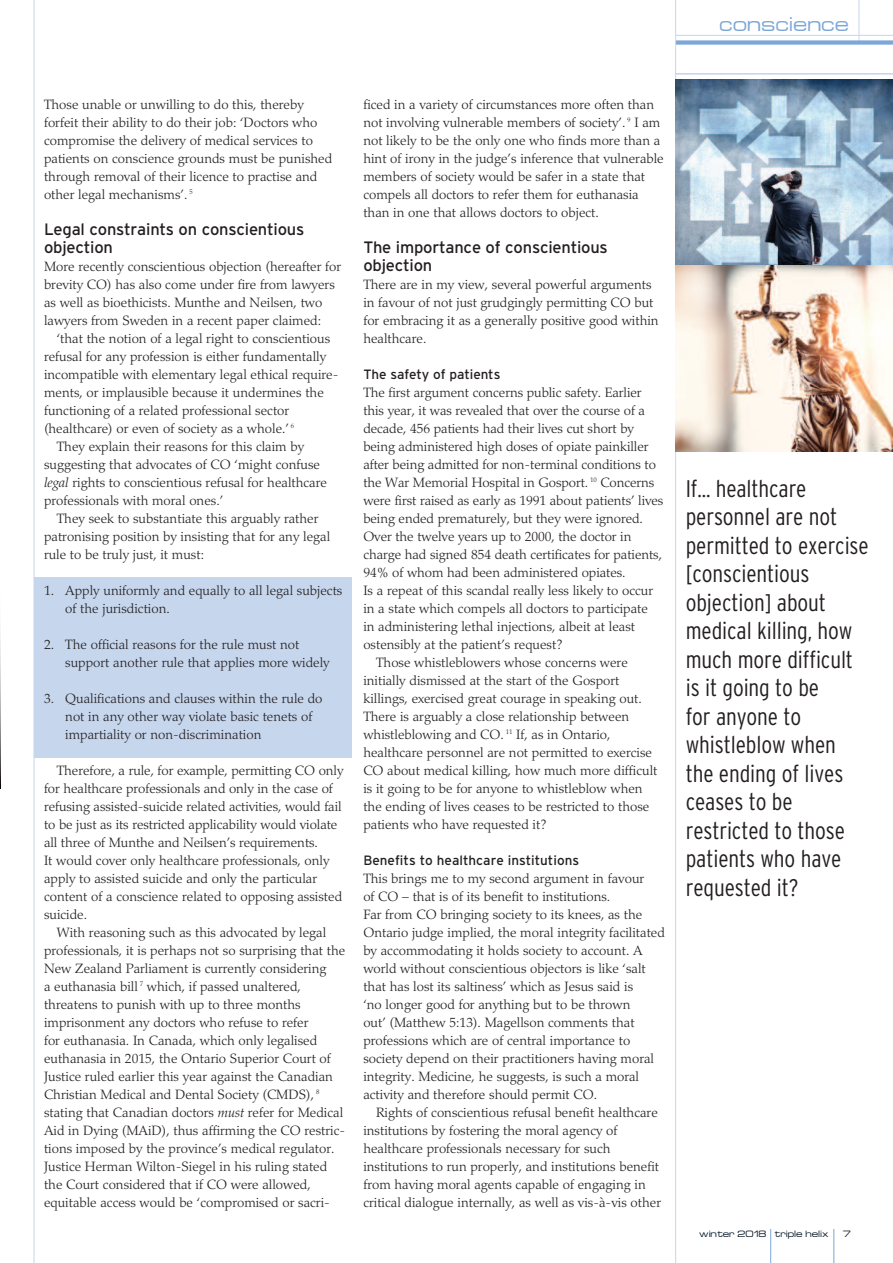
<style>
.page{position:relative;width:893px;height:1263px;background:#fff}
.page>*{position:absolute;margin:0;border:0;box-sizing:border-box;transform-origin:0 0}
.t1{font:300 condensed 24px/28.5px "Interstate";letter-spacing:-.005em;color:#231f20}
.t2{font:18px "Euro Technic Ext";color:#7ca7d8}
.t3{font:16.5px/18px "Interstate";letter-spacing:-.015em;color:#231f20}
.t4{font:300 13.5px/18px "Palatino";color:#231f20}
.t5{font:13.5px "Interstate";color:#231f20}
.t6{font:8.25px "Euro Technic Ext";color:#001322}
.t7{font:8.25px "Euro Technic Ext";color:#231f20}
.s1{font-style:italic}
</style>
<div class="page">
<div style="left:34px;top:577px;width:317px;height:180px;background:#c6d6ed"></div>
<hr style="left:833px;top:1229px;width:1px;height:34px;background:#7ca7d8">
<hr style="left:770px;top:1229px;width:1px;height:34px;background:#7ca7d8">
<hr style="left:0;top:0;width:1px;height:784px;background:#7dd3f6">
<svg style="left:0;top:576px;width:1px;height:212px"></svg>
<hr style="left:858px;top:0;width:1px;height:43px;background:#c6d6ed">
<hr style="left:676px;top:35px;width:217px;height:1px;background:#c6d6ed">
<div style="left:676px;top:40px;width:217px;height:5px;background:#7ca7d8"></div>
<hr style="left:34px;top:0;width:1px;height:1263px;background:#c6d6ed">
<hr style="left:676px;top:73px;width:217px;height:1px;background:#c6d6ed">
<hr style="left:675px;top:0;width:1px;height:1263px;background:#c6d6ed">
<div style="left:0;top:0;width:14px;height:17px;background:#fff"></div>
<img style="left:676px;top:80px;width:217px;height:186px">
<img style="left:676px;top:266px;width:217px;height:186px">
<h2 class="t2" style="left:719px;top:15px;width:131px">conscience</h2>
<p class="t4" style="left:44px;top:97px;width:290px">Those unable or unwilling to do this, thereby forfeit their ability to do their job: ‘Doctors who compromise the delivery of medical services to patients on conscience grounds must be punished through removal of their licence to practise and other legal mechanisms’. <sup>5</sup></p>
<p class="t3" style="left:44px;top:221px;width:262px">Legal constraints on conscientious objection</p>
<p class="t4" style="left:44px;top:259px;width:299px">More recently conscientious objection (hereafter for brevity CO) has also come under fire from lawyers as well as bioethicists. Munthe and Neilsen, two lawyers from Sweden in a recent paper claimed:</p>
<p class="t4" style="left:57px;top:331px;width:275px">‘that the notion of a legal right to conscientious</p>
<p class="t4" style="left:44px;top:349px;width:284px">refusal for any profession is either fundamentally</p>
<p class="t4" style="left:44px;top:367px;width:296px">incompatible with elementary legal ethical require-</p>
<p class="t4" style="left:44px;top:385px;width:281px">ments, or implausible because it undermines the</p>
<p class="t4" style="left:44px;top:403px;width:247px">functioning of a related professional sector</p>
<p class="t4" style="left:44px;top:421px;width:252px">(healthcare) or even of society as a whole.’ <sup>6</sup></p>
<p class="t4" style="left:57px;top:439px;width:249px">They explain their reasons for this claim by</p>
<p class="t4" style="left:44px;top:457px;width:277px">suggesting that advocates of CO ‘might confuse</p>
<p class="t4" style="left:44px;top:475px;width:284px"><span class="s1">legal</span> rights to conscientious refusal for healthcare</p>
<p class="t4" style="left:44px;top:493px;width:181px">professionals with moral ones.’</p>
<p class="t4" style="left:57px;top:511px;width:263px">They seek to substantiate this arguably rather</p>
<p class="t4" style="left:44px;top:529px;width:288px">patronising position by insisting that for any legal</p>
<p class="t4" style="left:44px;top:547px;width:162px">rule to be truly just, it must:</p>
<p class="t4" style="left:65px;top:583px;width:279px;text-indent:-21px">1. Apply uniformly and equally to all legal subjects of the jurisdiction.</p>
<p class="t4" style="left:65px;top:637px;width:266px;text-indent:-21px">2. The official reasons for the rule must not support another rule that applies more widely</p>
<p class="t4" style="left:65px;top:691px;width:259px;text-indent:-21px">3. Qualifications and clauses within the rule do not in any other way violate basic tenets of impartiality or non-discrimination</p>
<p class="t4" style="left:44px;top:763px;width:301px;text-indent:13px">Therefore, a rule, for example, permitting CO only for healthcare professionals and only in the case of refusing assisted-suicide related activities, would fail to be just as its restricted applicability would violate all three of Munthe and Neilsen’s requirements.<br>It would cover only healthcare professionals, only apply to assisted suicide and only the particular content of a conscience related to opposing assisted suicide.</p>
<p class="t4" style="left:44px;top:925px;width:303px;text-indent:13px">With reasoning such as this advocated by legal professionals, it is perhaps not so surprising that the New Zealand Parliament is currently considering<br>a euthanasia bill <sup>7</sup> which, if passed unaltered, threatens to punish with up to three months imprisonment any doctors who refuse to refer<br>for euthanasia. In Canada, which only legalised euthanasia in 2015, the Ontario Superior Court of Justice ruled earlier this year against the Canadian Christian Medical and Dental Society (CMDS), <sup>8 </sup>stating that Canadian doctors <span class="s1">must</span> refer for Medical Aid in Dying (MAiD), thus affirming the CO restric&shy;tions imposed by the province’s medical regulator.<br>Justice Herman Wilton-Siegel in his ruling stated the Court considered that if CO were allowed, equitable access would be ‘compromised or sacri-</p>
<p class="t4" style="left:363px;top:97px;width:302px">ficed in a variety of circumstances more often than not involving vulnerable members of society’. <sup>9</sup> I am not likely to be the only one who finds more than a hint of irony in the judge’s inference that vulnerable members of society would be safer in a state that compels all doctors to refer them for euthanasia than in one that allows doctors to object.</p>
<p class="t3" style="left:363px;top:239px;width:246px">The importance of conscientious objection</p>
<p class="t4" style="left:363px;top:277px;width:297px">There are in my view, several powerful arguments in favour of not just grudgingly permitting CO but for embracing it as a generally positive good within healthcare.</p>
<p class="t5" style="left:363px;top:367px;width:139px">The safety of patients</p>
<p class="t4" style="left:363px;top:385px;width:280px">The first argument concerns public safety. Earlier</p>
<p class="t4" style="left:363px;top:403px;width:283px">this year, it was revealed that over the course of a</p>
<p class="t4" style="left:363px;top:421px;width:272px">decade, 456 patients had their lives cut short by</p>
<p class="t4" style="left:363px;top:439px;width:287px">being administered high doses of opiate painkiller</p>
<p class="t4" style="left:363px;top:457px;width:294px">after being admitted for non-terminal conditions to</p>
<p class="t4" style="left:363px;top:475px;width:293px">the War Memorial Hospital in Gosport. <sup>10</sup> Concerns</p>
<p class="t4" style="left:363px;top:493px;width:302px">were first raised as early as 1991 about patients’ lives</p>
<p class="t4" style="left:363px;top:511px;width:281px">being ended prematurely, but they were ignored.</p>
<p class="t4" style="left:363px;top:529px;width:270px">Over the twelve years up to 2000, the doctor in</p>
<p class="t4" style="left:363px;top:547px;width:300px">charge had signed 854 death certificates for patients,</p>
<p class="t4" style="left:363px;top:565px;width:264px">94% of whom had been administered opiates.</p>
<p class="t4" style="left:363px;top:583px;width:291px">Is a repeat of this scandal really less likely to occur</p>
<p class="t4" style="left:363px;top:601px;width:286px">in a state which compels all doctors to participate</p>
<p class="t4" style="left:363px;top:619px;width:273px">in administering lethal injections, albeit at least</p>
<p class="t4" style="left:363px;top:637px;width:201px">ostensibly at the patient’s request?</p>
<p class="t4" style="left:376px;top:655px;width:253px">Those whistleblowers whose concerns were</p>
<p class="t4" style="left:363px;top:673px;width:258px">initially dismissed at the start of the Gosport</p>
<p class="t4" style="left:363px;top:691px;width:280px">killings, exercised great courage in speaking out.</p>
<p class="t4" style="left:363px;top:709px;width:267px">There is arguably a close relationship between</p>
<p class="t4" style="left:363px;top:727px;width:249px">whistleblowing and CO. <sup>11</sup> If, as in Ontario,</p>
<p class="t4" style="left:363px;top:745px;width:290px">healthcare personnel are not permitted to exercise</p>
<p class="t4" style="left:363px;top:763px;width:296px">CO about medical killing, how much more difficult</p>
<p class="t4" style="left:363px;top:781px;width:281px">is it going to be for anyone to whistleblow when</p>
<p class="t4" style="left:363px;top:799px;width:288px">the ending of lives ceases to be restricted to those</p>
<p class="t4" style="left:363px;top:817px;width:185px">patients who have requested it?</p>
<p class="t5" style="left:363px;top:853px;width:217px">Benefits to healthcare institutions</p>
<p class="t4" style="left:363px;top:871px;width:303px">This brings me to my second argument in favour<br>of CO – that is of its benefit to institutions.<br>Far from CO bringing society to its knees, as the Ontario judge implied, the moral integrity facilitated by accommodating it holds society to account. A world without conscientious objectors is like ‘salt that has lost its saltiness’ which as Jesus said is<br>‘no longer good for anything but to be thrown<br>out’ (Matthew 5:13). Magellson comments that professions which are of central importance to society depend on their practitioners having moral integrity. Medicine, he suggests, is such a moral activity and therefore should permit CO.</p>
<p class="t4" style="left:363px;top:1105px;width:299px;text-indent:13px">Rights of conscientious refusal benefit healthcare institutions by fostering the moral agency of healthcare professionals necessary for such institutions to run properly, and institutions benefit from having moral agents capable of engaging in critical dialogue internally, as well as vis-à-vis other</p>
<p class="t1" style="left:686px;top:474px;width:185px">If... healthcare personnel are not permitted to exercise [conscientious objection] about medical killing, how much more difficult is it going to be<br>for anyone to whistleblow when the ending of lives ceases to be restricted to those patients who have requested it?</p>
<p class="t6" style="left:699px;top:1229px;width:131px">winter 2018 triple helix</p>
<p class="t7" style="left:843px;top:1229px;width:10px">7</p>
</div>
